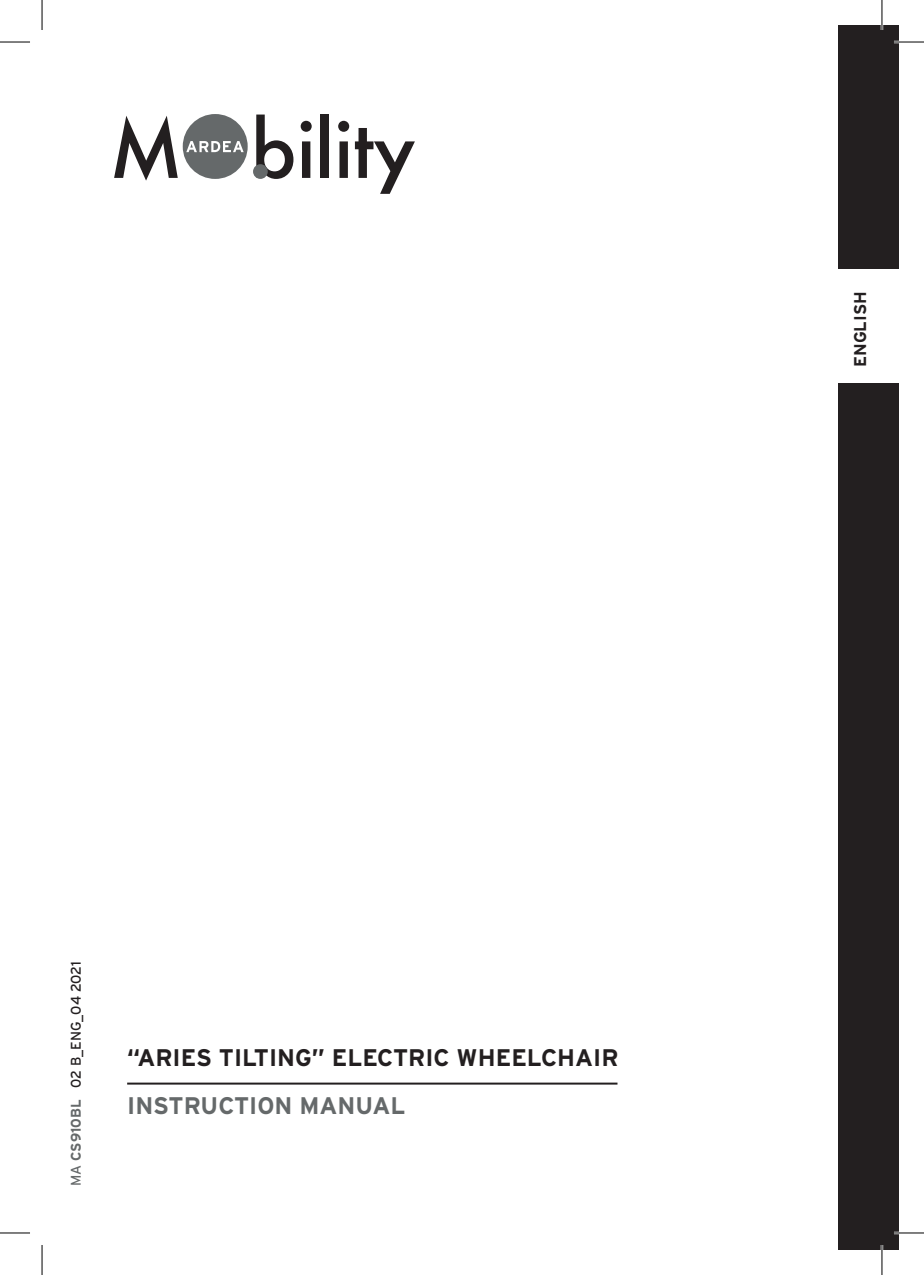
<style>
.page{position:relative;width:924px;height:1275px;background:#fff}
.page>*{position:absolute;margin:0;border:0;box-sizing:border-box;transform-origin:0 0}
.t1{font:700 24px "Interstate";color:#231f20}
.t2{font:700 24px "Interstate";color:#65696a}
.t3{font:700 17px "Interstate";color:#231f20}
.t4{font:14px "Interstate";color:#231f20}
.s1{color:#65696a}
.s2{font-weight:700;color:#65696a}
</style>
<div class="page">
<svg style="left:114px;top:116px;width:64px;height:65px"></svg>
<svg style="left:256px;top:115px;width:37px;height:64px"></svg>
<svg style="left:300px;top:121px;width:11px;height:57px"></svg>
<div style="left:320px;top:115px;width:9px;height:63px;background:#231f20"></div>
<svg style="left:338px;top:121px;width:11px;height:57px"></svg>
<svg style="left:355px;top:128px;width:59px;height:66px"></svg>
<div style="left:183px;top:114px;width:64px;height:65px;background:#65696a;border-radius:50%"></div>
<svg style="left:186px;top:141px;width:57px;height:11px"></svg>
<div style="left:253px;top:164px;width:14px;height:15px;background:#65696a;border-radius:50%"></div>
<hr style="left:127px;top:1082px;width:490px;height:2px;background:#231f20">
<div style="left:838px;top:25px;width:60px;height:1225px;background:#231f20"></div>
<div style="left:833px;top:269px;width:65px;height:113px;background:#fff"></div>
<hr style="left:893px;top:41px;width:30px;height:2px;background:#fff">
<hr style="left:893px;top:1231px;width:30px;height:3px;background:#fff">
<hr style="left:880px;top:0;width:2px;height:30px;background:#fff">
<hr style="left:880px;top:1245px;width:2px;height:30px;background:#fff">
<hr style="left:0;top:42px;width:30px;height:1px;background:#000">
<hr style="left:893px;top:42px;width:30px;height:1px;background:#000">
<hr style="left:0;top:1232px;width:30px;height:1px;background:#000">
<hr style="left:893px;top:1232px;width:30px;height:1px;background:#000">
<hr style="left:42px;top:0;width:1px;height:30px;background:#000">
<hr style="left:42px;top:1245px;width:1px;height:30px;background:#000">
<hr style="left:881px;top:0;width:1px;height:30px;background:#000">
<hr style="left:881px;top:1245px;width:1px;height:30px;background:#000">
<p class="t3" style="left:850px;top:367px;width:77px;rotate:-90deg">ENGLISH</p>
<p class="t4" style="left:68px;top:1185px;width:226px;rotate:-90deg"><span class="s1">MA</span> <span class="s2">CS910BL</span> 02 B_ENG_04 2021</p>
<p class="t1" style="left:127px;top:1043px;width:492px">“ARIES TILTING” ELECTRIC WHEELCHAIR</p>
<p class="t2" style="left:127px;top:1091px;width:279px">INSTRUCTION MANUAL</p>
</div>
